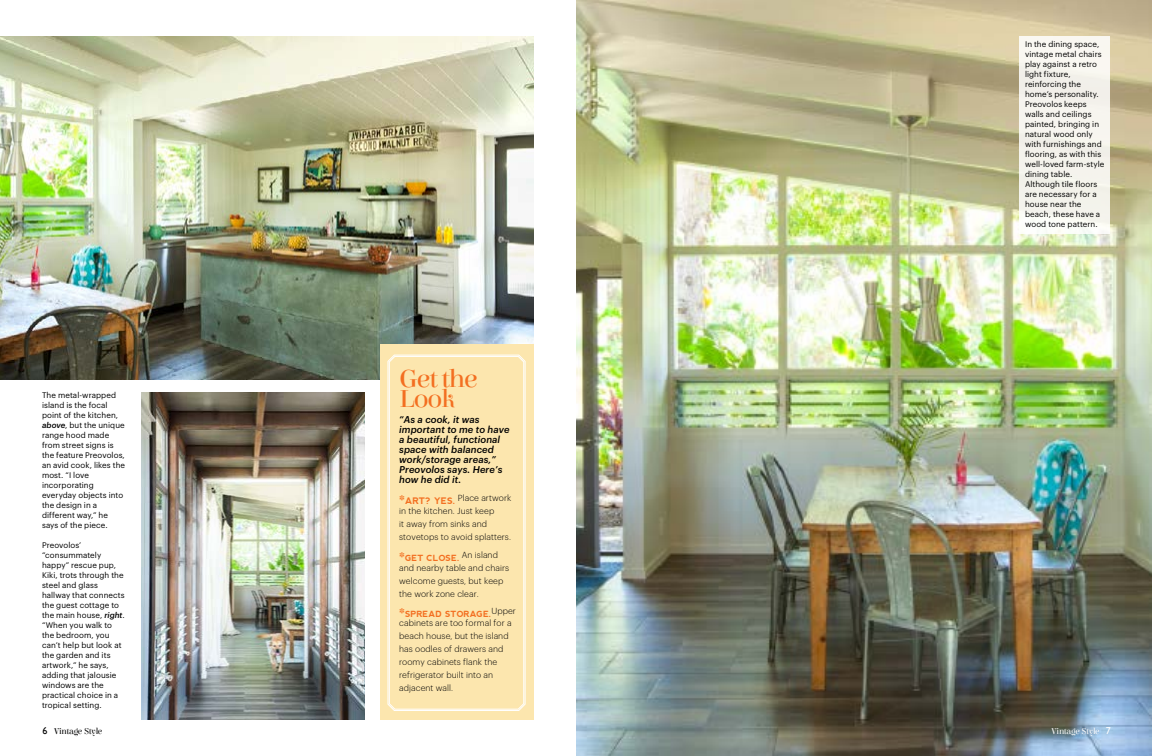
<style>
.page{position:relative;width:1152px;height:756px;background:#fff}
.page>*{position:absolute;margin:0;border:0;box-sizing:border-box;transform-origin:0 0}
.t1{font:26px/20px "Elsie";letter-spacing:-.06em;color:#f36f21;scale:1.1 1}
.t2{font:italic 500 9.7px/10px "Graphik";letter-spacing:.01em;color:#000}
.t3{font:9px "Elsie";letter-spacing:-.03em;color:#000}
.t4{font:9px "Elsie";letter-spacing:-.03em;color:#fff}
.t5{font:300 8.6px/12.9px "Graphik";letter-spacing:.01em;color:#000}
.t6{font:700 8.5px "nevis";letter-spacing:.01em;color:#f36f21}
.t7{font:8px/10px "Graphik";letter-spacing:.01em;color:#000}
.s1{font-family:"Didot";font-weight:700;font-size:12px;color:#f36f21}
.s2{font-family:"nevis";font-weight:700;font-size:9px;color:#f36f21}
.s3{font-family:"Didot";font-size:12px}
.s4{font-weight:500;font-style:italic}
.s5{font-family:"Gill Sans";font-size:10px}
</style>
<div class="page">
<img style="left:576px;top:0;width:576px;height:756px">
<img style="left:0;top:36px;width:534px;height:343px">
<img style="left:141px;top:392px;width:224px;height:328px">
<div style="left:380px;top:345px;width:154px;height:375px;background:#fce6ae"></div>
<svg style="left:387px;top:354px;width:139px;height:357px;background:#fdf3db"></svg>
<svg style="left:389px;top:356px;width:135px;height:354px"></svg>
<div style="left:1019px;top:36px;width:91px;height:197px;background:#f5f3ed"></div>
<p class="t7" style="left:1025px;top:39px;width:81px">In the dining space, vintage metal chairs play against a retro light fixture, reinforcing the home’s personality.<br>Preovolos keeps walls and ceilings painted, bringing in natural wood only with furnishings and flooring, as with this well-loved farm-style dining table.<br>Although tile floors are necessary for a house near the beach, these have a wood tone pattern.</p>
<h1 class="t1" style="left:399px;top:369px;width:73px">Get the<br>Look</h1>
<p class="t2" style="left:399px;top:413px;width:112px">“As a cook, it was important to me to have a beautiful, functional space with balanced work/storage areas,”<br>Preovolos says. Here’s how he did it.</p>
<p class="t5" style="left:399px;top:491px;width:114px"><span class="s1">*</span><span class="s2">ART? YES.</span> Place artwork in the kitchen. Just keep<br>it away from sinks and stovetops to avoid splatters.</p>
<p class="t6" style="left:399px;top:553px;width:100px"><span class="s3">*</span>GET CLOSE. <sup>An</sup> <sup>island</sup></p>
<p class="t5" style="left:399px;top:561px;width:112px">and nearby table and chairs welcome guests, but keep the work zone clear.</p>
<p class="t6" style="left:399px;top:609px;width:118px"><span class="s3">*</span>SPREAD STORAGE.<sup>Upper</sup></p>
<p class="t5" style="left:399px;top:616px;width:114px">cabinets are too formal for a beach house, but the island has oodles of drawers and roomy cabinets flank the refrigerator built into an adjacent wall.</p>
<p class="t7" style="left:42px;top:389px;width:85px">The metal-wrapped island is the focal point of the kitchen, <span class="s4">above</span>, but the unique range hood made from street signs is the feature Preovolos, an avid cook, likes the most. “I love incorporating everyday objects into the design in a different way,” he says of the piece.</p>
<p class="t7" style="left:42px;top:539px;width:84px">Preovolos’ “consummately happy” rescue pup,<br>Kiki, trots through the steel and glass hallway that connects the guest cottage to the main house, <span class="s4">right</span>. “When you walk to the bedroom, you can’t help but look at the garden and its artwork,” he says, adding that jalousie windows are the practical choice in a tropical setting.</p>
<p class="t3" style="left:42px;top:726px;width:61px"><span class="s5">6</span> Vintage Style</p>
<p class="t4" style="left:1052px;top:726px;width:60px">Vintage Style <span class="s5">7</span></p>
</div>
